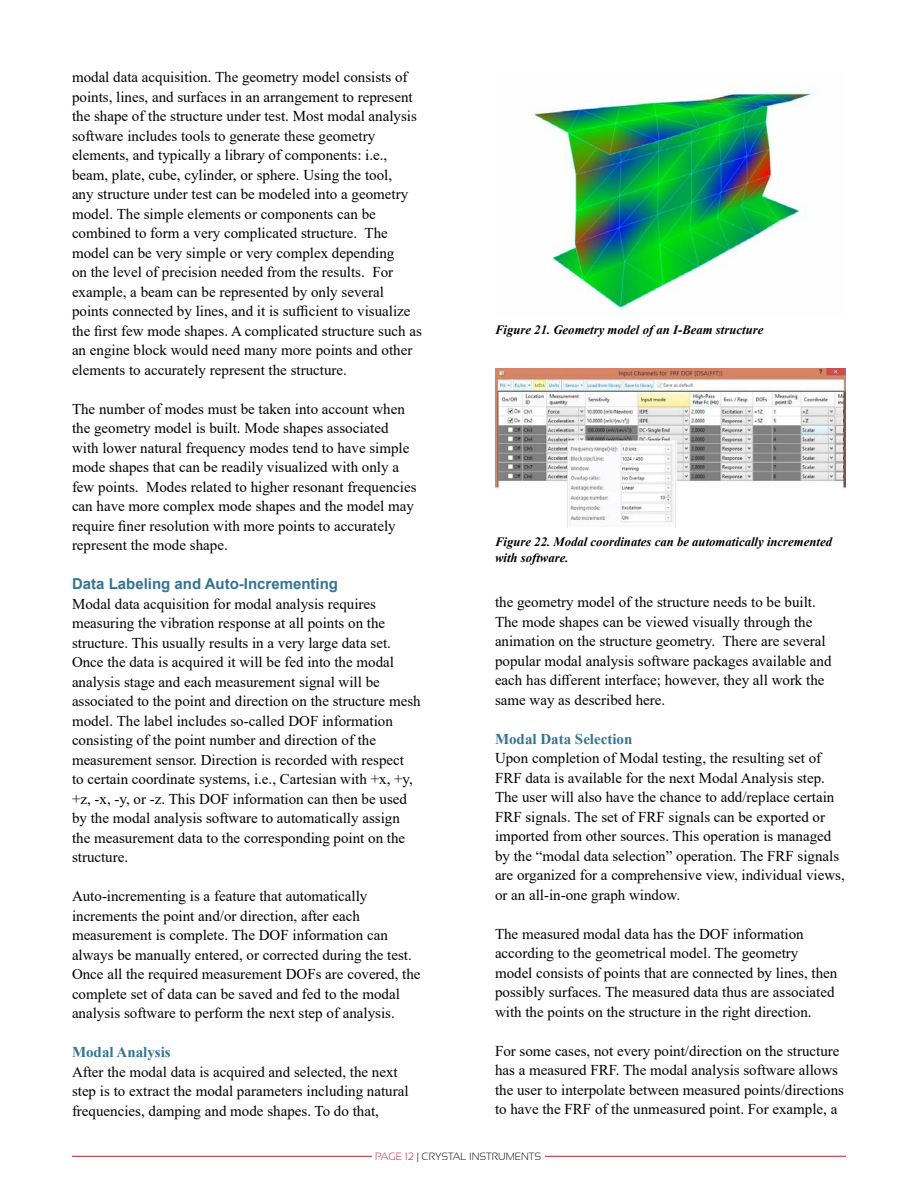
<style>
.page{position:relative;width:918px;height:1188px;background:#fff}
.page>*{position:absolute;margin:0;border:0;box-sizing:border-box;transform-origin:0 0}
.t1{font:15px/19.5px "Times New Roman";color:#000}
.t2{font:700 15px "Arial";color:#337494}
.t3{font:700 15px "Times New Roman";color:#337494}
.t4{font:italic 700 12.75px/16.5px "Times New Roman";color:#000}
.t5{font:300 10.5px "Sansation";color:#000}
.s1{color:#be1e2d}
</style>
<div class="page">
<hr style="left:72px;top:1156px;width:774px;height:1px;background:#be1e2d">
<div style="left:373px;top:1140px;width:172px;height:48px;background:#fff"></div>
<img style="left:533px;top:91px;width:283px;height:218px">
<img style="left:495px;top:368px;width:351px;height:159px">
<p class="t1" style="left:72px;top:67px;width:351px">modal data acquisition. The geometry model consists of points, lines, and surfaces in an arrangement to represent the shape of the structure under test. Most modal analysis software includes tools to generate these geometry elements, and typically a library of components: i.e., beam, plate, cube, cylinder, or sphere. Using the tool,<br>any structure under test can be modeled into a geometry model. The simple elements or components can be combined to form a very complicated structure. The model can be very simple or very complex depending<br>on the level of precision needed from the results. For example, a beam can be represented by only several points connected by lines, and it is sufficient to visualize the first few mode shapes. A complicated structure such as an engine block would need many more points and other elements to accurately represent the structure.</p>
<p class="t1" style="left:72px;top:399px;width:346px">The number of modes must be taken into account when the geometry model is built. Mode shapes associated with lower natural frequency modes tend to have simple mode shapes that can be readily visualized with only a few points. Modes related to higher resonant frequencies can have more complex mode shapes and the model may require finer resolution with more points to accurately represent the mode shape.</p>
<p class="t2" style="left:72px;top:574px;width:268px">Data Labeling and Auto-Incrementing</p>
<p class="t1" style="left:72px;top:594px;width:350px">Modal data acquisition for modal analysis requires measuring the vibration response at all points on the structure. This usually results in a very large data set.<br>Once the data is acquired it will be fed into the modal analysis stage and each measurement signal will be associated to the point and direction on the structure mesh model. The label includes so-called DOF information consisting of the point number and direction of the measurement sensor. Direction is recorded with respect<br>to certain coordinate systems, i.e., Cartesian with +x, +y, +z, -x, -y, or -z. This DOF information can then be used by the modal analysis software to automatically assign the measurement data to the corresponding point on the structure.</p>
<p class="t1" style="left:72px;top:886px;width:350px">Auto-incrementing is a feature that automatically increments the point and/or direction, after each measurement is complete. The DOF information can always be manually entered, or corrected during the test.<br>Once all the required measurement DOFs are covered, the complete set of data can be saved and fed to the modal analysis software to perform the next step of analysis.</p>
<p class="t3" style="left:72px;top:1042px;width:100px">Modal Analysis</p>
<p class="t1" style="left:72px;top:1062px;width:338px">After the modal data is acquired and selected, the next step is to extract the modal parameters including natural frequencies, damping and mode shapes. To do that,</p>
<p class="t4" style="left:495px;top:321px;width:270px">Figure 21. Geometry model of an I-Beam structure</p>
<p class="t4" style="left:495px;top:533px;width:339px">Figure 22. Modal coordinates can be automatically incremented with software.</p>
<p class="t1" style="left:495px;top:592px;width:338px">the geometry model of the structure needs to be built.<br>The mode shapes can be viewed visually through the animation on the structure geometry. There are several popular modal analysis software packages available and each has different interface; however, they all work the same way as described here.</p>
<p class="t3" style="left:495px;top:728px;width:139px">Modal Data Selection</p>
<p class="t1" style="left:495px;top:748px;width:351px">Upon completion of Modal testing, the resulting set of FRF data is available for the next Modal Analysis step.<br>The user will also have the chance to add/replace certain FRF signals. The set of FRF signals can be exported or imported from other sources. This operation is managed by the “modal data selection” operation. The FRF signals are organized for a comprehensive view, individual views, or an all-in-one graph window.</p>
<p class="t1" style="left:495px;top:923px;width:344px">The measured modal data has the DOF information according to the geometrical model. The geometry model consists of points that are connected by lines, then possibly surfaces. The measured data thus are associated with the points on the structure in the right direction.</p>
<p class="t1" style="left:495px;top:1040px;width:351px">For some cases, not every point/direction on the structure has a measured FRF. The modal analysis software allows the user to interpolate between measured points/directions to have the FRF of the unmeasured point. For example, a</p>
<p class="t5" style="left:375px;top:1151px;width:167px"><span class="s1">PAGE 12</span> | CRYSTAL INSTRUMENTS</p>
</div>
